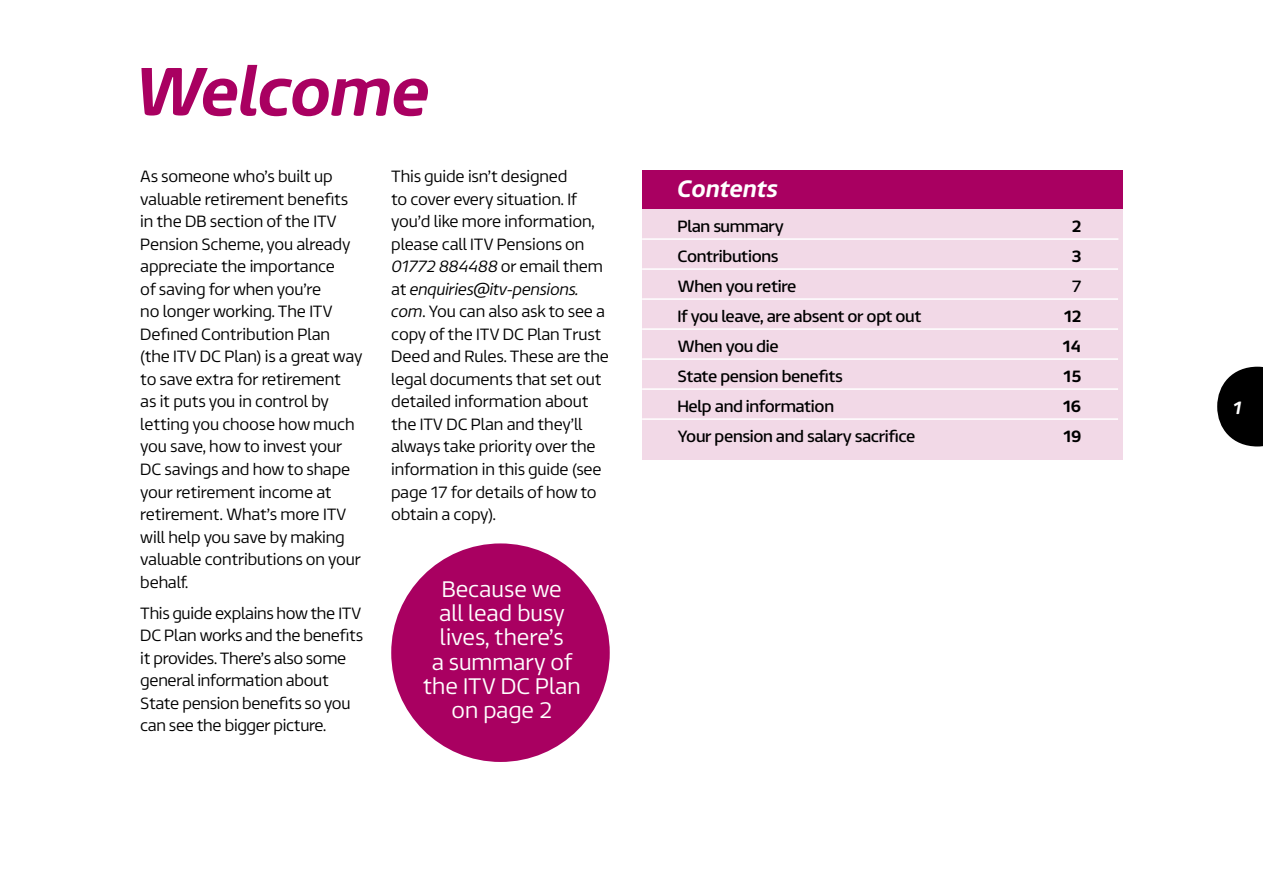
<style>
.page{position:relative;width:1263px;height:893px;background:#fff}
.page>*{position:absolute;margin:0;border:0;box-sizing:border-box;transform-origin:0 0}
.Reem_blue_head_itals{font:italic 500 69px "ITV Reem";letter-spacing:-.025em;color:#a90061}
.Reem_panel__medium_i{font:italic 500 24px "ITV Reem";letter-spacing:-.005em;color:#fff}
.Reem_Body_copy{font:300 22.8px/24.3px "ITV Reem";color:#fff;text-align:center}
.t1{font:italic 500 18px "ITV Reem";color:#fff}
.Reem_Body_copy-2{font:300 16.5px/22.5px "ITV Reem";letter-spacing:-.01em;color:#000}
.Reem_Body_copy-3{font:16.5px "ITV Reem";letter-spacing:-.02em;color:#000}
.Reem_Body_copy-4{font:500 16.5px "ITV Reem";color:#000}
.s1{font-style:italic}
</style>
<div class="page">
<svg style="left:1217px;top:367px;width:46px;height:79px"></svg>
<div style="left:642px;top:205px;width:481px;height:255px;background:#f2d9e7"></div>
<div style="left:642px;top:170px;width:481px;height:38px;background:#a90061"></div>
<hr style="left:642px;top:238px;width:476px;height:2px;background:#fff">
<hr style="left:642px;top:268px;width:476px;height:2px;background:#fff">
<hr style="left:642px;top:298px;width:476px;height:2px;background:#fff">
<hr style="left:642px;top:328px;width:476px;height:2px;background:#fff">
<hr style="left:642px;top:358px;width:476px;height:2px;background:#fff">
<hr style="left:642px;top:388px;width:476px;height:2px;background:#fff">
<hr style="left:642px;top:418px;width:476px;height:2px;background:#fff">
<div style="left:391px;top:543px;width:219px;height:219px;background:#a90061;border-radius:50%"></div>
<p class="Reem_blue_head_itals" style="left:136px;top:30px;width:297px">Welcome</p>
<p class="Reem_Body_copy-2" style="left:140px;top:164px;width:224px">As someone who’s built up valuable retirement benefits in the DB section of the ITV<br>Pension Scheme, you already appreciate the importance<br>of saving for when you’re<br>no longer working. The ITV<br>Defined Contribution Plan (the ITV DC Plan) is a great way to save extra for retirement<br>as it puts you in control by letting you choose how much you save, how to invest your<br>DC savings and how to shape your retirement income at retirement. What’s more ITV will help you save by making valuable contributions on your behalf.</p>
<p class="Reem_Body_copy-2" style="left:140px;top:600px;width:224px">This guide explains how the ITV<br>DC Plan works and the benefits it provides. There’s also some general information about<br>State pension benefits so you can see the bigger picture.</p>
<p class="Reem_Body_copy-2" style="left:391px;top:164px;width:219px">This guide isn’t designed<br>to cover every situation. If you’d like more information, please call ITV Pensions on<br><span class="s1">01772 884488</span> or email them at <span class="s1">enquiries@itv-pensions. com</span>. You can also ask to see a copy of the ITV DC Plan Trust<br>Deed and Rules. These are the legal documents that set out detailed information about the ITV DC Plan and they’ll always take priority over the information in this guide (see page 17 for details of how to obtain a copy).</p>
<p class="Reem_Body_copy" style="left:423px;top:575px;width:160px">Because we<br>all lead busy lives, there’s<br>a summary of the ITV DC Plan on page 2</p>
<p class="Reem_panel__medium_i" style="left:677px;top:167px;width:102px">Contents</p>
<p class="Reem_Body_copy-3" style="left:677px;top:212px;width:108px">Plan summary</p>
<p class="Reem_Body_copy-4" style="left:1072px;top:212px;width:11px">2</p>
<p class="Reem_Body_copy-3" style="left:677px;top:242px;width:103px">Contributions</p>
<p class="Reem_Body_copy-4" style="left:1072px;top:242px;width:11px">3</p>
<p class="Reem_Body_copy-3" style="left:677px;top:272px;width:121px">When you retire</p>
<p class="Reem_Body_copy-3" style="left:1072px;top:272px;width:11px">7</p>
<p class="Reem_Body_copy-3" style="left:677px;top:302px;width:246px">If you leave, are absent or opt out</p>
<p class="Reem_Body_copy-4" style="left:1064px;top:302px;width:19px">12</p>
<p class="Reem_Body_copy-3" style="left:677px;top:332px;width:103px">When you die</p>
<p class="Reem_Body_copy-4" style="left:1063px;top:332px;width:20px">14</p>
<p class="Reem_Body_copy-3" style="left:677px;top:362px;width:167px">State pension benefits</p>
<p class="Reem_Body_copy-4" style="left:1063px;top:362px;width:19px">15</p>
<p class="Reem_Body_copy-3" style="left:677px;top:392px;width:158px">Help and information</p>
<p class="Reem_Body_copy-4" style="left:1063px;top:392px;width:20px">16</p>
<p class="Reem_Body_copy-3" style="left:677px;top:422px;width:240px">Your pension and salary sacrifice</p>
<p class="Reem_Body_copy-4" style="left:1063px;top:422px;width:19px">19</p>
<p class="t1" style="left:1233px;top:392px;width:10px">1</p>
</div>
